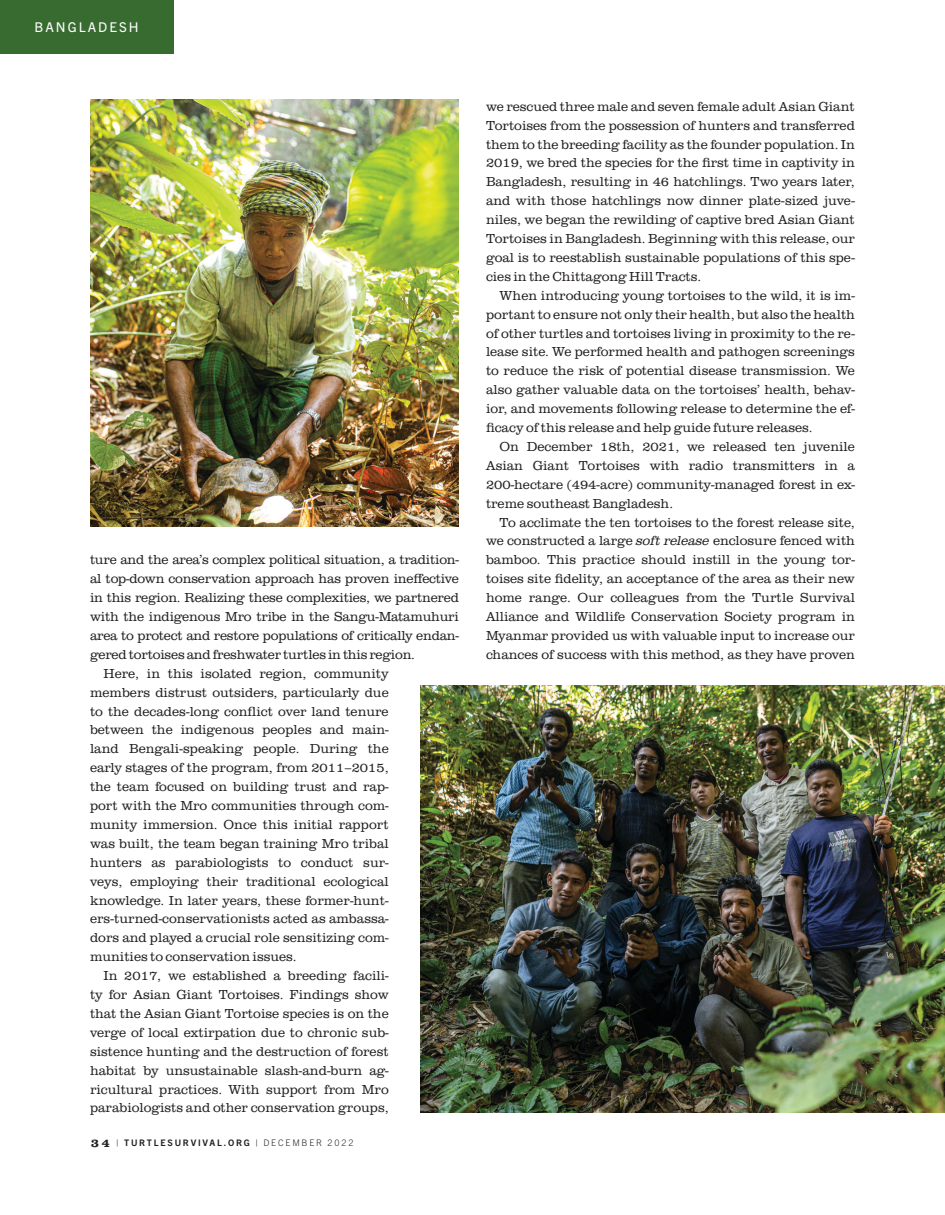
<style>
.page{position:relative;width:945px;height:1215px;background:#fff}
.page>*{position:absolute;margin:0;border:0;box-sizing:border-box;transform-origin:0 0}
.t1{font:300 13.5px/18.9px "Clarendon URW";color:#231f20;text-align:justify}
.t2{font:13.5px "Trade Gothic Next LT Pro";letter-spacing:.15em;color:#fff}
.t3{font:700 9px "Trade Gothic Next LT Pro";letter-spacing:.2em;color:#231f20}
.s1{font-family:"Clarendon URW Ext Wid";font-size:12px}
.s2{font-weight:300}
.s3{font-style:italic}
</style>
<div class="page">
<img style="left:420px;top:685px;width:525px;height:427px">
<div style="left:0;top:0;width:174px;height:54px;background:#376b30"></div>
<img style="left:90px;top:99px;width:369px;height:427px">
<p class="t2" style="left:35px;top:18px;width:106px">BANGLADESH</p>
<p class="t1" style="left:90px;top:550px;width:371px">ture and the area’s complex political situation, a tradition&shy;al top-down conservation approach has proven ineffective in this region. Realizing these complexities, we partnered with the indigenous Mro tribe in the Sangu-Matamuhuri area to protect and restore populations of critically endan&shy;gered tortoises and freshwater turtles in this region.</p>
<p class="t1" style="left:90px;top:663px;width:300px;text-indent:14px">Here, in this isolated region, community members distrust outsiders, particularly due to the decades-long conflict over land tenure between the indigenous peoples and main&shy;land Bengali-speaking people. During the early stages of the program, from 2011–2015, the team focused on building trust and rap&shy;port with the Mro communities through com&shy;munity immersion. Once this initial rapport was built, the team began training Mro tribal hunters as parabiologists to conduct sur&shy;veys, employing their traditional ecological knowledge. In later years, these former-hunt&shy;ers-turned-conservationists acted as ambassa&shy;dors and played a crucial role sensitizing com&shy;munities to conservation issues.</p>
<p class="t1" style="left:90px;top:966px;width:300px;text-indent:14px">In 2017, we established a breeding facili&shy;ty for Asian Giant Tortoises. Findings show that the Asian Giant Tortoise species is on the verge of local extirpation due to chronic sub&shy;sistence hunting and the destruction of forest habitat by unsustainable slash-and-burn ag&shy;ricultural practices. With support from Mro parabiologists and other conservation groups,</p>
<p class="t3" style="left:91px;top:1137px;width:264px"><span class="s1">34</span> <span class="s2">|</span> TURTLESURVIVAL.ORG <span class="s2">| DECEMBER 2022</span></p>
<p class="t1" style="left:486px;top:96px;width:371px">we rescued three male and seven female adult Asian Giant Tortoises from the possession of hunters and transferred them to the breeding facility as the founder population. In 2019, we bred the species for the first time in captivity in Bangladesh, resulting in 46 hatchlings. Two years later, and with those hatchlings now dinner plate-sized juve&shy;niles, we began the rewilding of captive bred Asian Giant Tortoises in Bangladesh. Beginning with this release, our goal is to reestablish sustainable populations of this spe&shy;cies in the Chittagong Hill Tracts.</p>
<p class="t1" style="left:486px;top:285px;width:371px;text-indent:14px">When introducing young tortoises to the wild, it is im&shy;portant to ensure not only their health, but also the health of other turtles and tortoises living in proximity to the re&shy;lease site. We performed health and pathogen screenings to reduce the risk of potential disease transmission. We also gather valuable data on the tortoises’ health, behav&shy;ior, and movements following release to determine the ef&shy;ficacy of this release and help guide future releases.</p>
<p class="t1" style="left:486px;top:436px;width:371px;text-indent:14px">On December 18th, 2021, we released ten juvenile Asian Giant Tortoises with radio transmitters in a 200-hectare (494-acre) community-managed forest in ex&shy;treme southeast Bangladesh.</p>
<p class="t1" style="left:486px;top:512px;width:371px;text-indent:14px">To acclimate the ten tortoises to the forest release site, we constructed a large <span class="s3">soft release</span> enclosure fenced with bamboo. This practice should instill in the young tor&shy;toises site fidelity, an acceptance of the area as their new home range. Our colleagues from the Turtle Survival Alliance and Wildlife Conservation Society program in Myanmar provided us with valuable input to increase our chances of success with this method, as they have proven</p>
</div>
